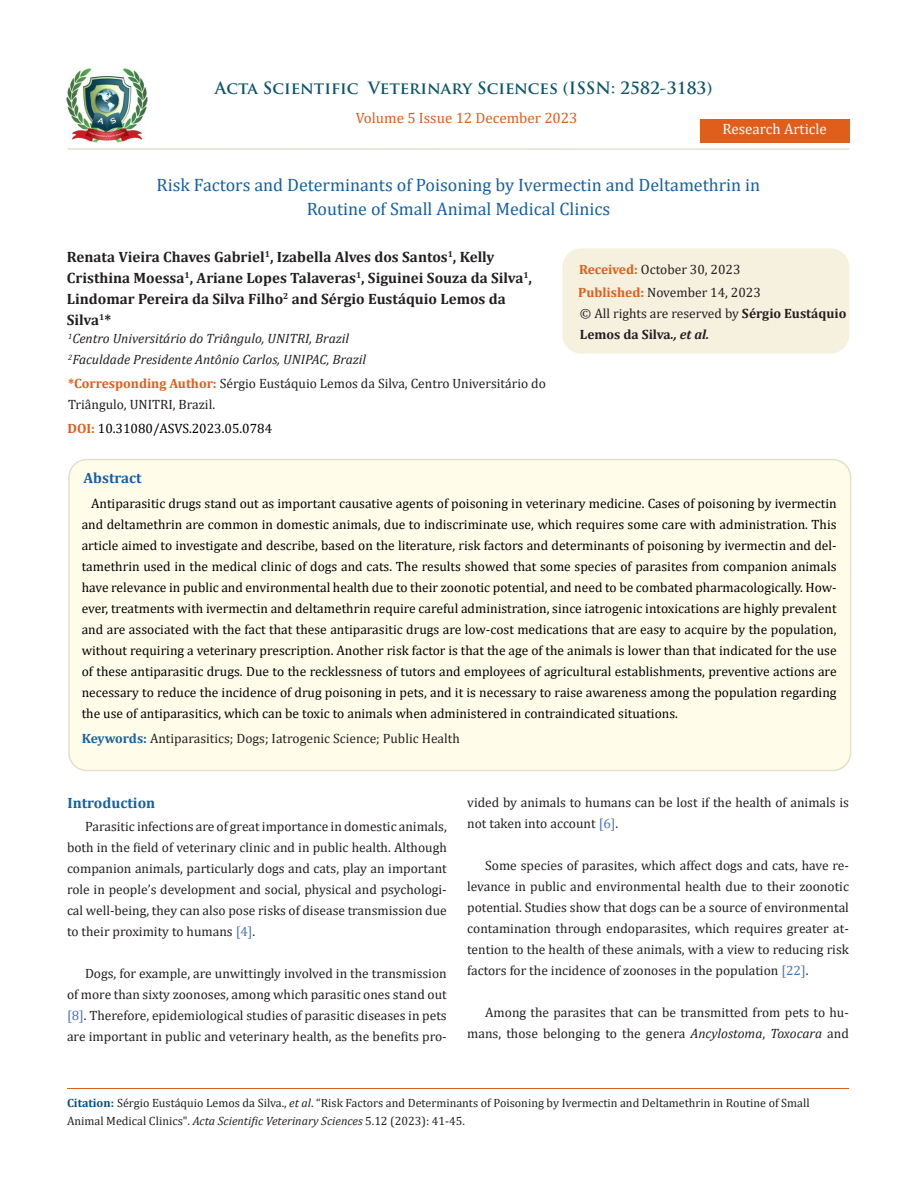
<style>
.page{position:relative;width:917px;height:1188px;background:#fff}
.page>*{position:absolute;margin:0;border:0;box-sizing:border-box;transform-origin:0 0}
.t1{font:18px/24px "Cambria";color:#1560a6;text-align:center}
.t2{font:700 16.5px "Trajan Pro";color:#0e546a}
.t3{font:700 15px/21px "Cambria";color:#231f20}
.t4{font:15px "Cambria";color:#e05d1a}
.t5{font:700 15px "Cambria";color:#1560a6}
.t6{font:15px "Cambria";color:#fff}
.t7{font:13.5px/21px "Cambria";color:#231f20;text-align:justify}
.t8{font:13.5px/21px "Cambria";color:#000;text-align:justify}
.t9{font:italic 13.5px "Cambria";color:#231f20}
.t10{font:700 13.5px/21px "Cambria";color:#231f20}
.t11{font:12px/18px "Cambria";color:#231f20}
.s1{font-weight:700;color:#e05d1a}
.s2{font-weight:400}
.s3{font-style:italic}
.s4{font-weight:700;color:#1560a6}
.s5{color:#4472c4}
.s6{font-weight:700;color:#035089}
</style>
<div class="page">
<img style="left:67px;top:68px;width:80px;height:74px">
<div style="left:699px;top:119px;width:150px;height:23px;background:#e05d1a"></div>
<div style="left:563px;top:249px;width:285px;height:104px;background:#f6f0df;border-radius:18px"></div>
<div style="left:562px;top:248px;width:287px;height:106px;border:2px solid #f6f0df;border-radius:18px"></div>
<div style="left:69px;top:460px;width:781px;height:311px;background:#fffde9;border-radius:18px"></div>
<div style="left:68px;top:459px;width:783px;height:312px;border:2px solid #e5dfce;border-radius:18px"></div>
<hr style="left:67px;top:1089px;width:782px;height:1px;background:#e05d1a">
<hr style="left:67px;top:148px;width:782px;height:2px;background:#e5dfce">
<p class="t2" style="left:215px;top:77px;width:499px">Acta Scientific Veterinary Sciences (ISSN: 2582-3183)</p>
<p class="t4" style="left:356px;top:109px;width:223px">Volume 5 Issue 12 December 2023</p>
<p class="t6" style="left:722px;top:120px;width:106px">Research Article</p>
<p class="t1" style="left:157px;top:172px;width:605px">Risk Factors and Determinants of Poisoning by Ivermectin and Deltamethrin in<br>Routine of Small Animal Medical Clinics</p>
<p class="t3" style="left:67px;top:246px;width:466px">Renata Vieira Chaves Gabriel<sup>1</sup>, Izabella Alves dos Santos<sup>1</sup>, Kelly Cristhina Moessa<sup>1</sup>, Ariane Lopes Talaveras<sup>1</sup>, Siguinei Souza da Silva<sup>1</sup>, Lindomar Pereira da Silva Filho<sup>2</sup> and Sérgio Eustáquio Lemos da Silva<sup>1</sup>*</p>
<p class="t9" style="left:68px;top:329px;width:282px"><sup>1</sup>Centro Universitário do Triângulo, UNITRI, Brazil</p>
<p class="t9" style="left:68px;top:350px;width:299px"><sup>2</sup>Faculdade Presidente Antônio Carlos, UNIPAC, Brazil</p>
<p class="t7" style="left:68px;top:373px;width:479px"><span class="s1">*Corresponding Author:</span> Sérgio Eustáquio Lemos da Silva, Centro Universitário do<br>Triângulo, UNITRI, Brazil.</p>
<p class="t7" style="left:579px;top:259px;width:163px"><span class="s1">Received:</span> October 30, 2023</p>
<p class="t7" style="left:578px;top:282px;width:184px"><span class="s1">Published:</span> November 14, 2023</p>
<p class="t10" style="left:580px;top:303px;width:268px"><span class="s2">© All rights are reserved by</span> Sérgio Eustáquio<br>Lemos da Silva<span class="s3">., et al.</span></p>
<p class="t8" style="left:67px;top:418px;width:206px"><span class="s1">DOI:</span> 10.31080/ASVS.2023.05.0784</p>
<p class="t5" style="left:84px;top:467px;width:60px">Abstract</p>
<p class="t8" style="left:82px;top:493px;width:756px;text-indent:9px">Antiparasitic drugs stand out as important causative agents of poisoning in veterinary medicine. Cases of poisoning by ivermectin and deltamethrin are common in domestic animals, due to indiscriminate use, which requires some care with administration. This article aimed to investigate and describe, based on the literature, risk factors and determinants of poisoning by ivermectin and del&shy;tamethrin used in the medical clinic of dogs and cats. The results showed that some species of parasites from companion animals have relevance in public and environmental health due to their zoonotic potential, and need to be combated pharmacologically. How&shy;ever, treatments with ivermectin and deltamethrin require careful administration, since iatrogenic intoxications are highly prevalent and are associated with the fact that these antiparasitic drugs are low-cost medications that are easy to acquire by the population, without requiring a veterinary prescription. Another risk factor is that the age of the animals is lower than that indicated for the use of these antiparasitic drugs. Due to the recklessness of tutors and employees of agricultural establishments, preventive actions are necessary to reduce the incidence of drug poisoning in pets, and it is necessary to raise awareness among the population regarding the use of antiparasitics, which can be toxic to animals when administered in contraindicated situations.</p>
<p class="t7" style="left:82px;top:728px;width:379px"><span class="s4">Keywords:</span> Antiparasitics; Dogs; Iatrogenic Science; Public Health</p>
<p class="t5" style="left:67px;top:792px;width:89px">Introduction</p>
<p class="t7" style="left:67px;top:816px;width:381px;text-indent:18px">Parasitic infections are of great importance in domestic animals, both in the field of veterinary clinic and in public health. Although companion animals, particularly dogs and cats, play an important role in people’s development and social, physical and psychologi&shy;cal well-being, they can also pose risks of disease transmission due to their proximity to humans <span class="s5">[4]</span>.</p>
<p class="t7" style="left:67px;top:963px;width:381px;text-indent:18px">Dogs, for example, are unwittingly involved in the transmission of more than sixty zoonoses, among which parasitic ones stand out <span class="s5">[8]</span>. Therefore, epidemiological studies of parasitic diseases in pets are important in public and veterinary health, as the benefits pro-</p>
<p class="t7" style="left:467px;top:792px;width:383px">vided by animals to humans can be lost if the health of animals is not taken into account <span class="s5">[6]</span>.</p>
<p class="t7" style="left:467px;top:855px;width:383px;text-indent:18px">Some species of parasites, which affect dogs and cats, have re&shy;levance in public and environmental health due to their zoonotic potential. Studies show that dogs can be a source of environmental contamination through endoparasites, which requires greater at&shy;tention to the health of these animals, with a view to reducing risk factors for the incidence of zoonoses in the population <span class="s5">[22]</span>.</p>
<p class="t7" style="left:467px;top:1002px;width:383px;text-align:right">Among the parasites that can be transmitted from pets to hu&shy;mans, those belonging to the genera <span class="s3">Ancylostoma</span>, <span class="s3">Toxocara</span> and</p>
<p class="t11" style="left:67px;top:1094px;width:744px"><span class="s6">Citation:</span> Sérgio Eustáquio Lemos da Silva., <span class="s3">et al</span>. “Risk Factors and Determinants of Poisoning by Ivermectin and Deltamethrin in Routine of Small<br>Animal Medical Clinics". <span class="s3">Acta Scientific Veterinary Sciences</span> 5.12 (2023): 41-45.</p>
</div>
